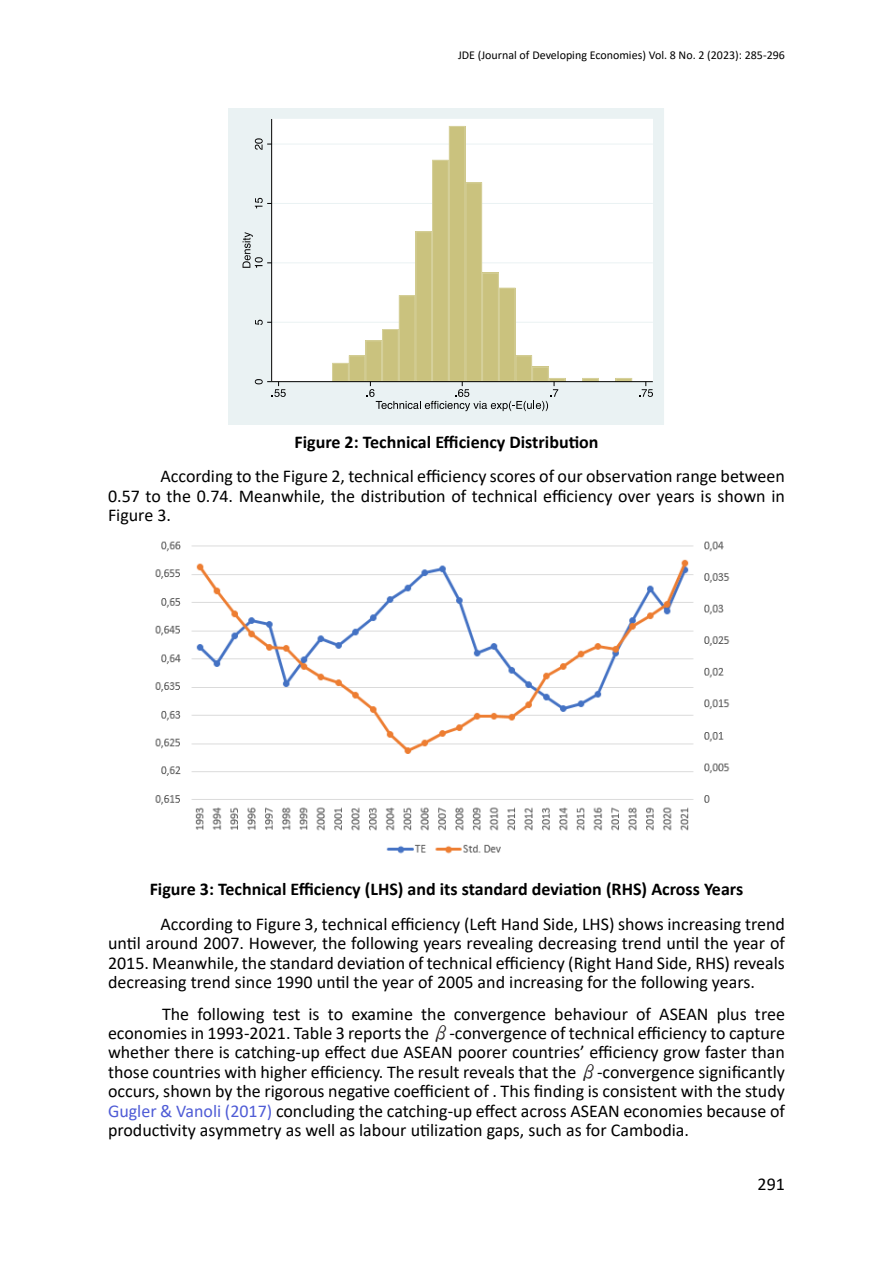
<style>
.page{position:relative;width:893px;height:1263px;background:#fff}
.page>*{position:absolute;margin:0;border:0;box-sizing:border-box;transform-origin:0 0}
.t1{font:18px/19.4px "Calibri";color:#000;text-align:justify}
.t2{font:700 18px "Calibri";color:#000}
.t3{font:12px "Calibri";color:#000}
.s1{font-family:"MM Century Old Greek";font-style:italic;color:#231f20}
.s2{color:#4f5cd6}
</style>
<div class="page">
<div style="left:229px;top:108px;width:435px;height:317px;background:#eaf2f3"></div>
<svg style="left:272px;top:119px;width:381px;height:262px"></svg>
<hr style="left:272px;top:322px;width:381px;height:1px;background:#eaf2f3">
<hr style="left:272px;top:262px;width:381px;height:1px;background:#eaf2f3">
<hr style="left:272px;top:203px;width:381px;height:1px;background:#eaf2f3">
<hr style="left:272px;top:144px;width:381px;height:1px;background:#eaf2f3">
<svg style="left:582px;top:377px;width:17px;height:4px"></svg>
<svg style="left:615px;top:377px;width:18px;height:4px"></svg>
<hr style="left:271px;top:119px;width:1px;height:263px;background:#000">
<svg style="left:255px;top:320px;width:17px;height:5px"></svg>
<svg style="left:255px;top:198px;width:17px;height:10px"></svg>
<svg style="left:255px;top:138px;width:17px;height:12px"></svg>
<svg style="left:243px;top:232px;width:29px;height:36px"></svg>
<hr style="left:272px;top:381px;width:381px;height:1px;background:#000">
<svg style="left:255px;top:379px;width:31px;height:18px"></svg>
<svg style="left:639px;top:382px;width:14px;height:15px"></svg>
<svg style="left:332px;top:125px;width:234px;height:286px"></svg>
<img style="left:155px;top:541px;width:575px;height:313px">
<p class="t3" style="left:458px;top:47px;width:328px">JDE (Journal of Developing Economies) Vol. 8 No. 2 (2023): 285-296</p>
<p class="t2" style="left:294px;top:429px;width:306px">Figure 2: Technical Efficiency Distribution</p>
<p class="t1" style="left:108px;top:466px;width:678px;text-indent:52px">According to the Figure 2, technical efficiency scores of our observation range between 0.57 to the 0.74. Meanwhile, the distribution of technical efficiency over years is shown in Figure 3.</p>
<p class="t2" style="left:150px;top:877px;width:595px">Figure 3: Technical Efficiency (LHS) and its standard deviation (RHS) Across Years</p>
<p class="t1" style="left:108px;top:914px;width:678px;text-indent:52px">According to Figure 3, technical efficiency (Left Hand Side, LHS) shows increasing trend until around 2007. However, the following years revealing decreasing trend until the year of 2015. Meanwhile, the standard deviation of technical efficiency (Right Hand Side, RHS) reveals decreasing trend since 1990 until the year of 2005 and increasing for the following years.</p>
<p class="t1" style="left:108px;top:1003px;width:678px;text-indent:54px">The following test is to examine the convergence behaviour of ASEAN plus tree economies in 1993-2021. Table 3 reports the <span class="s1">b</span>-convergence of technical efficiency to capture whether there is catching-up effect due ASEAN poorer countries’ efficiency grow faster than those countries with higher efficiency. The result reveals that the <span class="s1">b</span>-convergence significantly occurs, shown by the rigorous negative coefficient of . This finding is consistent with the study <span class="s2">Gugler &amp; Vanoli (2017)</span> concluding the catching-up effect across ASEAN economies because of productivity asymmetry as well as labour utilization gaps, such as for Cambodia.</p>
<p class="t1" style="left:758px;top:1174px;width:29px">291</p>
</div>
